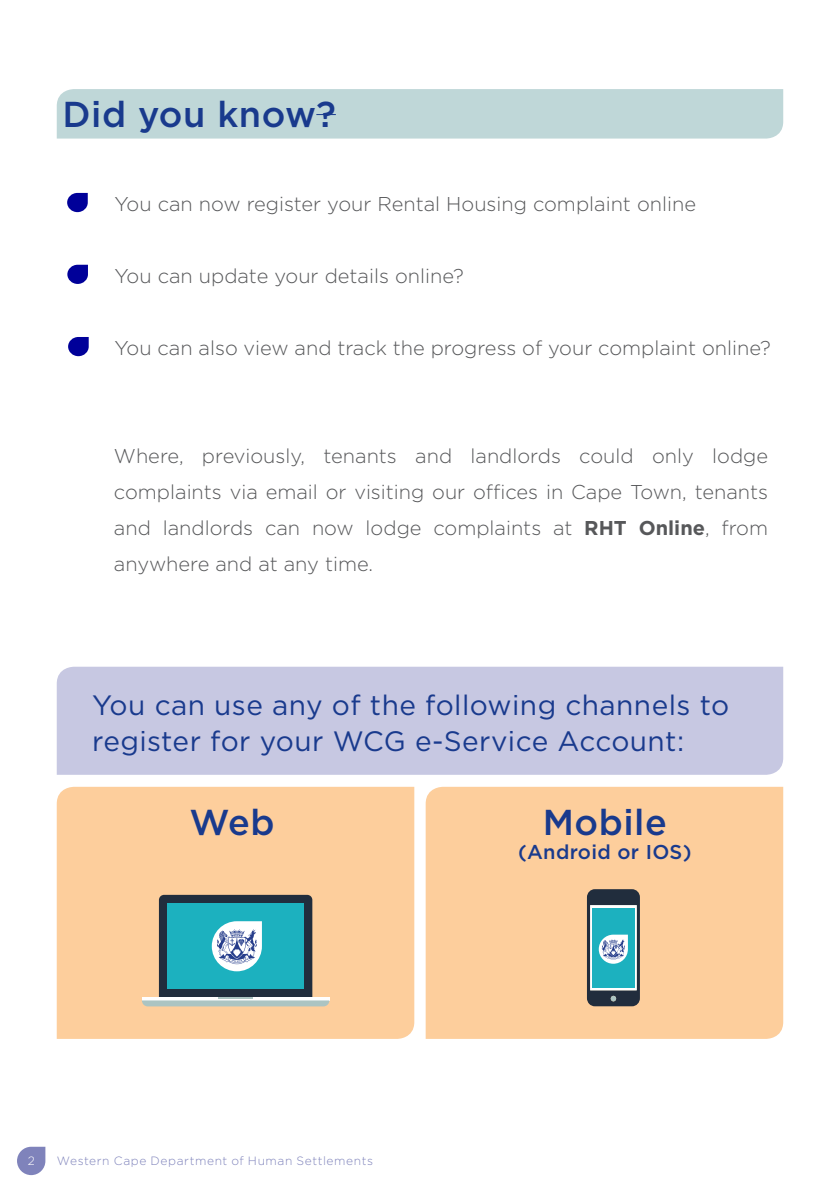
<style>
.page{position:relative;width:840px;height:1191px;background:#fff}
.page>*{position:absolute;margin:0;border:0;box-sizing:border-box;transform-origin:0 0}
.Baby_Headers{font:500 36px "Gotham HTF";letter-spacing:.015em;color:#193a8d}
.Baby_Headers-2{font:28px/36px "Gotham HTF";letter-spacing:.015em;color:#193a8d}
.BULLETS_-_Level_1{font:300 20px/36px "Gotham HTF";color:#57585a;text-align:justify}
.Baby_Headers-3{font:500 20px "Gotham HTF";letter-spacing:.015em;color:#193a8d}
.t1{font:300 12px "Gotham HTF";letter-spacing:.05em;color:#7f83bb}
.t2{font:300 12px "Gotham HTF";color:#fff}
.s1{font-weight:700}
</style>
<div class="page">
<div style="left:57px;top:666px;width:725px;height:109px;background:#c7c8e2"></div>
<div style="left:57px;top:787px;width:357px;height:252px;background:#fdce9c"></div>
<div style="left:425px;top:787px;width:357px;height:252px;background:#fdce9c"></div>
<svg style="left:142px;top:895px;width:187px;height:111px"></svg>
<svg style="left:586px;top:889px;width:53px;height:119px"></svg>
<svg style="left:17px;top:1146px;width:28px;height:29px"></svg>
<div style="left:57px;top:89px;width:725px;height:50px;background:#bfd7d8"></div>
<svg style="left:67px;top:193px;width:21px;height:19px"></svg>
<svg style="left:67px;top:265px;width:21px;height:19px"></svg>
<svg style="left:68px;top:337px;width:21px;height:19px"></svg>
<p class="Baby_Headers" style="left:62px;top:93px;width:275px">Did you know?</p>
<p class="BULLETS_-_Level_1" style="left:114px;top:185px;width:582px">You can now register your Rental Housing complaint online</p>
<p class="BULLETS_-_Level_1" style="left:114px;top:257px;width:351px">You can update your details online?</p>
<p class="BULLETS_-_Level_1" style="left:114px;top:329px;width:657px">You can also view and track the progress of your complaint online?</p>
<p class="BULLETS_-_Level_1" style="left:114px;top:437px;width:655px">Where, previously, tenants and landlords could only lodge complaints via email or visiting our offices in Cape Town, tenants and landlords can now lodge complaints at <span class="s1">RHT Online</span>, from anywhere and at any time.</p>
<p class="Baby_Headers-2" style="left:92px;top:686px;width:638px">You can use any of the following channels to register for your WCG e-Service Account:</p>
<p class="Baby_Headers" style="left:189px;top:801px;width:86px">Web</p>
<p class="t2" style="left:28px;top:1154px;width:9px">2</p>
<p class="t1" style="left:57px;top:1154px;width:318px">Western Cape Department of Human Settlements</p>
<p class="Baby_Headers" style="left:542px;top:801px;width:126px">Mobile</p>
<p class="Baby_Headers-3" style="left:518px;top:840px;width:175px">(Android or IOS)</p>
</div>
